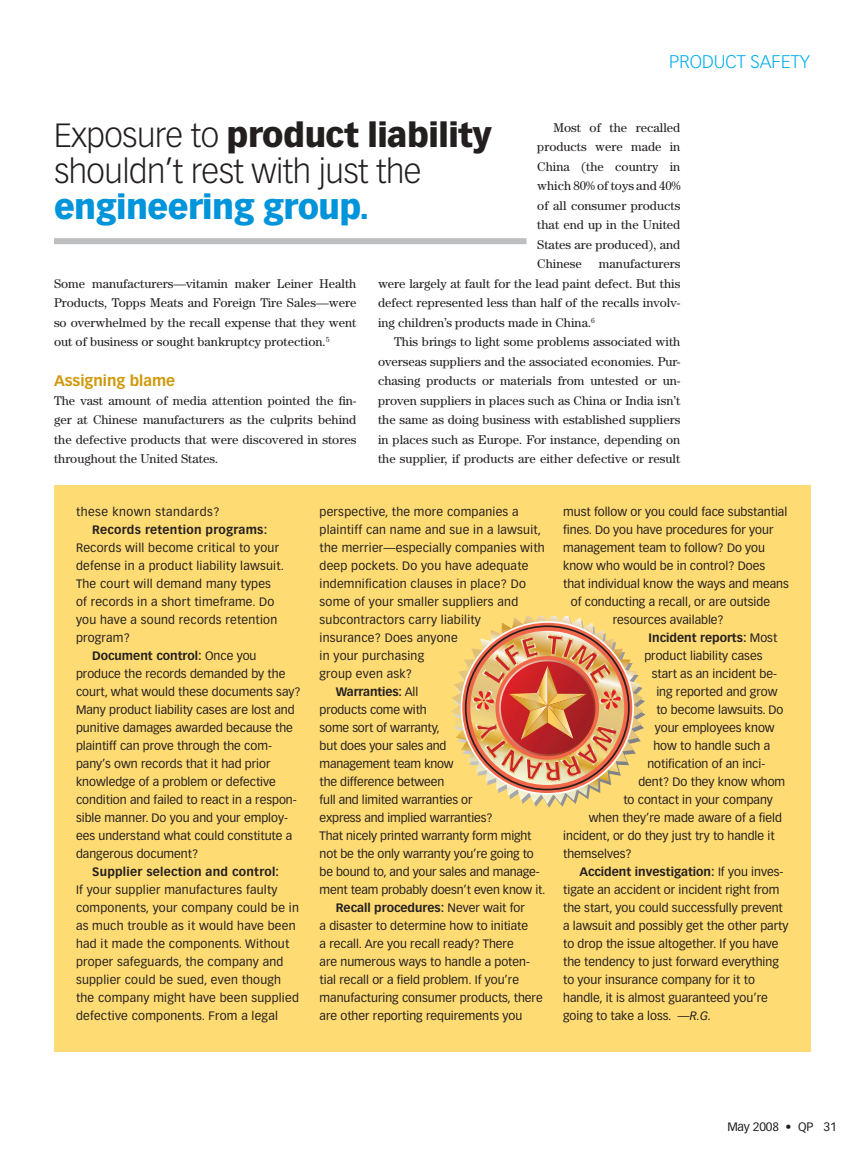
<style>
.page{position:relative;width:864px;height:1161px;background:#fff}
.page>*{position:absolute;margin:0;border:0;box-sizing:border-box;transform-origin:0 0}
.t1{font:300 33px/36px "Vectora LT Std";letter-spacing:-.015em;color:#231f1f}
.t2{font:900 33px "Vectora LT Std";letter-spacing:-.015em;color:#0094da}
.t3{font:300 18px "Vectora LT Std";color:#00adef}
.t4{font:700 15px "Vectora LT Std";color:#d0980a}
.t5{font:12.75px/19.5px "Century Std";color:#231f1f;text-align:justify}
.t6{font:12px "Vectora LT Std";color:#231f1f}
.t7{font:12px/18px "Vectora LT Std";letter-spacing:.02em;color:#231f1f}
.t8{font:700 12px "Vectora LT Std";color:#231f1f}
.t9{font:700 12px "Vectora LT Std";letter-spacing:.02em;color:#231f1f}
.t10{font:12px "Vectora LT Std";letter-spacing:.04em;color:#231f1f}
.s1{font-weight:900}
.s2{font-weight:400}
.s3{font-style:italic}
</style>
<div class="page">
<div style="left:54px;top:485px;width:756px;height:567px;background:#ffdb73"></div>
<img style="left:452px;top:617px;width:69px;height:184px">
<img style="left:521px;top:617px;width:123px;height:187px">
<img style="left:461px;top:621px;width:173px;height:174px">
<img style="left:588px;top:662px;width:24px;height:23px">
<div style="left:54px;top:238px;width:472px;height:6px;background:#bcbec0"></div>
<h2 class="t3" style="left:669px;top:53px;width:142px">PRODUCT SAFETY</h2>
<h1 class="t1" style="left:54px;top:119px;width:440px">Exposure to <span class="s1">product liability </span>shouldn’t rest with just the</h1>
<h1 class="t2" style="left:54px;top:192px;width:317px">engineering group.</h1>
<p class="t5" style="left:537px;top:119px;width:145px;text-indent:16px">Most of the recalled products were made in China (the country in which 80% of toys and 40% of all consumer products that end up in the United States are produced), and Chinese</p>
<p class="t5" style="left:378px;top:256px;width:304px;text-indent:221px">manufacturers were largely at fault for the lead paint defect. But this defect represented less than half of the recalls involv&shy;ing children’s products made in China.<sup>6</sup></p>
<p class="t5" style="left:378px;top:334px;width:304px;text-indent:16px">This brings to light some problems associated with overseas suppliers and the associated economies. Pur&shy;chasing products or materials from untested or un&shy;proven suppliers in places such as China or India isn’t the same as doing business with established suppliers in places such as Europe. For instance, depending on the supplier, if products are either defective or result</p>
<p class="t5" style="left:54px;top:275px;width:304px">Some manufacturers—vitamin maker Leiner Health Products, Topps Meats and Foreign Tire Sales—were so overwhelmed by the recall expense that they went out of business or sought bankruptcy protection.<sup>5</sup></p>
<p class="t4" style="left:54px;top:373px;width:123px">Assigning blame</p>
<p class="t5" style="left:54px;top:392px;width:304px">The vast amount of media attention pointed the fin&shy;ger at Chinese manufacturers as the culprits behind the defective products that were discovered in stores throughout the United States.</p>
<p class="t10" style="left:76px;top:506px;width:145px">these known standards?</p>
<p class="t9" style="left:92px;top:524px;width:177px">Records retention programs:</p>
<p class="t7" style="left:76px;top:540px;width:205px">Records will become critical to your</p>
<p class="t7" style="left:76px;top:558px;width:210px">defense in a product liability lawsuit.</p>
<p class="t7" style="left:76px;top:576px;width:197px">The court will demand many types</p>
<p class="t7" style="left:76px;top:594px;width:200px">of records in a short timeframe. Do</p>
<p class="t7" style="left:76px;top:612px;width:203px">you have a sound records retention</p>
<p class="t7" style="left:76px;top:630px;width:55px">program?</p>
<p class="t8" style="left:92px;top:650px;width:166px">Document control: <span class="s2">Once you</span></p>
<p class="t6" style="left:76px;top:668px;width:211px">produce the records demanded by the</p>
<p class="t6" style="left:76px;top:686px;width:226px">court, what would these documents say?</p>
<p class="t6" style="left:76px;top:704px;width:220px">Many product liability cases are lost and</p>
<p class="t6" style="left:76px;top:722px;width:218px">punitive damages awarded because the</p>
<p class="t6" style="left:76px;top:740px;width:198px">plaintiff can prove through the com-</p>
<p class="t6" style="left:76px;top:758px;width:196px">pany’s own records that it had prior</p>
<p class="t6" style="left:76px;top:776px;width:201px">knowledge of a problem or defective</p>
<p class="t6" style="left:76px;top:794px;width:222px">condition and failed to react in a respon-</p>
<p class="t6" style="left:76px;top:812px;width:214px">sible manner. Do you and your employ-</p>
<p class="t6" style="left:76px;top:830px;width:218px">ees understand what could constitute a</p>
<p class="t6" style="left:76px;top:848px;width:124px">dangerous document?</p>
<p class="t9" style="left:92px;top:866px;width:188px">Supplier selection and control:</p>
<p class="t7" style="left:76px;top:882px;width:224px">If your supplier manufactures faulty components, your company could be in as much trouble as it would have been had it made the components. Without proper safeguards, the company and supplier could be sued, even though the company might have been supplied defective components. From a legal</p>
<p class="t7" style="left:320px;top:504px;width:201px">perspective, the more companies a</p>
<p class="t7" style="left:320px;top:522px;width:223px">plaintiff can name and sue in a lawsuit,</p>
<p class="t7" style="left:320px;top:540px;width:227px">the merrier—especially companies with</p>
<p class="t7" style="left:320px;top:558px;width:210px">deep pockets. Do you have adequate</p>
<p class="t7" style="left:320px;top:576px;width:208px">indemnification clauses in place? Do</p>
<p class="t7" style="left:320px;top:594px;width:200px">some of your smaller suppliers and</p>
<p class="t7" style="left:320px;top:612px;width:163px">subcontractors carry liability</p>
<p class="t7" style="left:320px;top:630px;width:140px">insurance? Does anyone</p>
<p class="t7" style="left:320px;top:648px;width:106px">in your purchasing</p>
<p class="t7" style="left:320px;top:666px;width:94px">group even ask?</p>
<p class="t8" style="left:336px;top:686px;width:84px">Warranties: <span class="s2">All</span></p>
<p class="t6" style="left:320px;top:704px;width:109px">products come with</p>
<p class="t6" style="left:320px;top:722px;width:122px">some sort of warranty,</p>
<p class="t6" style="left:320px;top:740px;width:128px">but does your sales and</p>
<p class="t6" style="left:320px;top:758px;width:136px">management team know</p>
<p class="t6" style="left:320px;top:776px;width:126px">the difference between</p>
<p class="t6" style="left:320px;top:794px;width:154px">full and limited warranties or</p>
<p class="t6" style="left:320px;top:812px;width:175px">express and implied warranties?</p>
<p class="t6" style="left:320px;top:830px;width:213px">That nicely printed warranty form might</p>
<p class="t6" style="left:320px;top:848px;width:216px">not be the only warranty you’re going to</p>
<p class="t6" style="left:320px;top:866px;width:222px">be bound to, and your sales and manage-</p>
<p class="t6" style="left:320px;top:884px;width:228px">ment team probably doesn’t even know it.</p>
<p class="t8" style="left:336px;top:902px;width:191px">Recall procedures: <span class="s2">Never wait for</span></p>
<p class="t6" style="left:320px;top:920px;width:210px">a disaster to determine how to initiate</p>
<p class="t6" style="left:320px;top:938px;width:196px">a recall. Are you recall ready? There</p>
<p class="t6" style="left:320px;top:956px;width:212px">are numerous ways to handle a poten-</p>
<p class="t6" style="left:320px;top:974px;width:201px">tial recall or a field problem. If you’re</p>
<p class="t6" style="left:320px;top:992px;width:225px">manufacturing consumer products, there</p>
<p class="t6" style="left:320px;top:1010px;width:204px">are other reporting requirements you</p>
<p class="t6" style="left:563px;top:506px;width:226px">must follow or you could face substantial</p>
<p class="t6" style="left:563px;top:524px;width:212px">fines. Do you have procedures for your</p>
<p class="t6" style="left:563px;top:542px;width:203px">management team to follow? Do you</p>
<p class="t6" style="left:563px;top:560px;width:204px">know who would be in control? Does</p>
<p class="t6" style="left:563px;top:578px;width:227px">that individual know the ways and means</p>
<p class="t6" style="left:571px;top:596px;width:201px">of conducting a recall, or are outside</p>
<p class="t6" style="left:613px;top:614px;width:112px">resources available?</p>
<p class="t8" style="left:649px;top:632px;width:130px">Incident reports: <span class="s2">Most</span></p>
<p class="t6" style="left:644px;top:650px;width:120px">product liability cases</p>
<p class="t6" style="left:652px;top:668px;width:127px">start as an incident be-</p>
<p class="t6" style="left:656px;top:686px;width:123px">ing reported and grow</p>
<p class="t6" style="left:656px;top:704px;width:129px">to become lawsuits. Do</p>
<p class="t6" style="left:655px;top:722px;width:121px">your employees know</p>
<p class="t6" style="left:653px;top:740px;width:118px">how to handle such a</p>
<p class="t6" style="left:647px;top:758px;width:120px">notification of an inci-</p>
<p class="t6" style="left:638px;top:776px;width:148px">dent? Do they know whom</p>
<p class="t6" style="left:623px;top:794px;width:151px">to contact in your company</p>
<p class="t6" style="left:589px;top:812px;width:195px">when they’re made aware of a field</p>
<p class="t6" style="left:563px;top:830px;width:213px">incident, or do they just try to handle it</p>
<p class="t6" style="left:563px;top:848px;width:70px">themselves?</p>
<p class="t8" style="left:579px;top:866px;width:206px">Accident investigation: <span class="s2">If you inves-</span></p>
<p class="t6" style="left:563px;top:884px;width:218px">tigate an accident or incident right from</p>
<p class="t6" style="left:563px;top:902px;width:221px">the start, you could successfully prevent</p>
<p class="t6" style="left:563px;top:920px;width:227px">a lawsuit and possibly get the other party</p>
<p class="t6" style="left:563px;top:938px;width:217px">to drop the issue altogether. If you have</p>
<p class="t6" style="left:563px;top:956px;width:217px">the tendency to just forward everything</p>
<p class="t6" style="left:563px;top:974px;width:193px">to your insurance company for it to</p>
<p class="t6" style="left:563px;top:992px;width:206px">handle, it is almost guaranteed you’re</p>
<p class="t6" style="left:563px;top:1010px;width:150px">going to take a loss. <span class="s3">—R.G.</span></p>
<p class="t6" style="left:727px;top:1121px;width:111px">May 2008 • QP 31</p>
</div>
